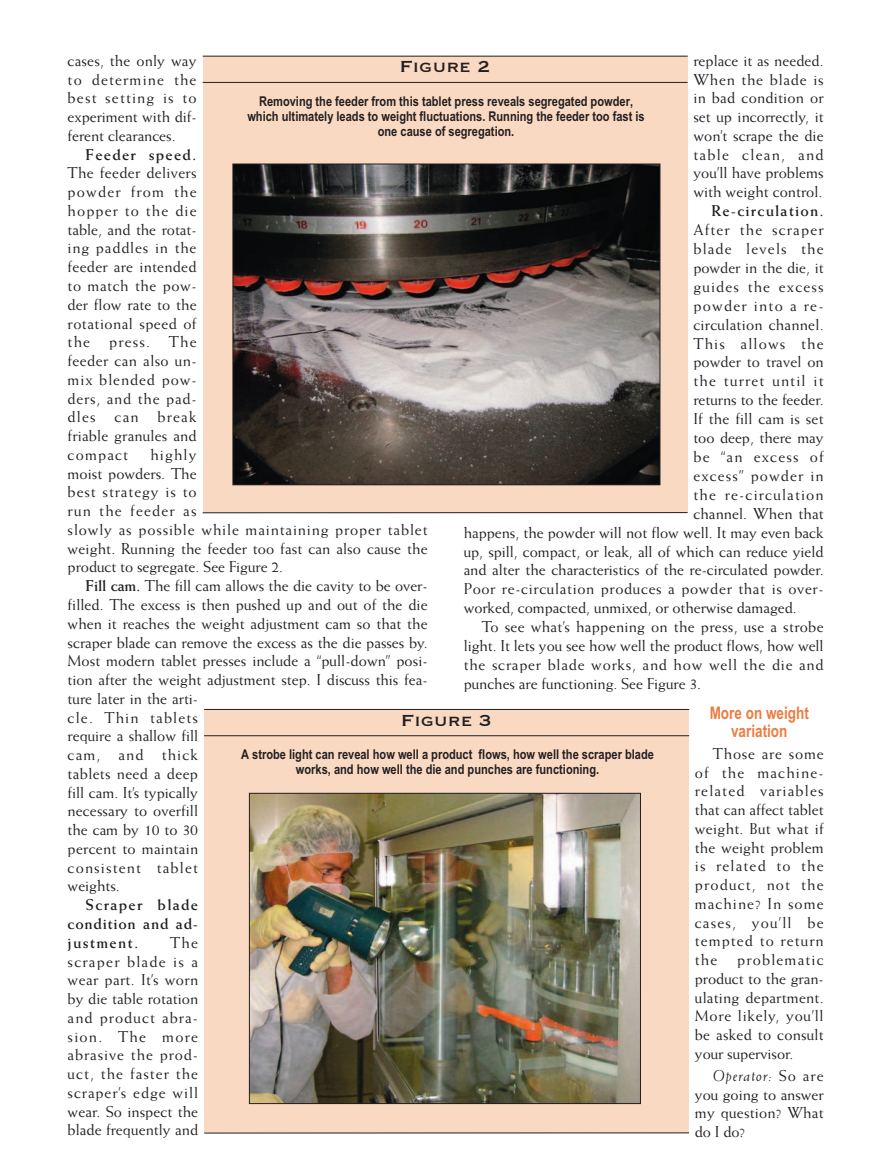
<style>
.page{position:relative;width:877px;height:1174px;background:#fff}
.page>*{position:absolute;margin:0;border:0;box-sizing:border-box;transform-origin:0 0}
.t1{font:21px "Copperplate";color:#231f20}
.t2{font:700 17.4px/18px "Arial Narrow";color:#eb7d42;text-align:center;scale:.95 1}
.t3{font:15.75px/18.8px "Weiss";color:#231f20;text-align:justify}
.t4{font:15.75px "Weiss";letter-spacing:.07em;color:#231f20}
.t5{font:700 15.75px/18.8px "Weiss";letter-spacing:.08em;color:#231f20;text-align:justify}
.t6{font:15.75px "Weiss";letter-spacing:.04em;color:#231f20}
.t7{font:15.75px "Weiss";letter-spacing:.045em;color:#231f20}
.t8{font:15.75px "Weiss";letter-spacing:.065em;color:#231f20}
.t9{font:15.75px "Weiss";letter-spacing:.075em;color:#231f20}
.t10{font:700 13.5px/15px "Arial Narrow";color:#231f20;text-align:center}
.s1{font-style:italic}
.s2{font-weight:700}
</style>
<div class="page">
<img style="left:202px;top:55px;width:488px;height:1079px">
<p class="t3" style="left:68px;top:52px;width:131px">cases, the only way to determine the best setting is to experiment with dif&shy;ferent clearances.</p>
<p class="t5" style="left:86px;top:146px;width:113px">Feeder speed.</p>
<p class="t3" style="left:68px;top:165px;width:131px">The feeder delivers powder from the hopper to the die table, and the rotat&shy;ing paddles in the feeder are intended to match the pow&shy;der flow rate to the rotational speed of the press. The feeder can also un&shy;mix blended pow&shy;ders, and the pad&shy;dles can break friable granules and compact</p>
<p class="t3" style="left:693px;top:52px;width:132px">replace it as needed.<br>When the blade is in bad condition or set up incorrectly, it won’t scrape the die table clean, and you’ll have problems with weight control.</p>
<p class="t5" style="left:711px;top:203px;width:114px">Re-circulation.</p>
<p class="t4" style="left:693px;top:223px;width:132px">After the scraper</p>
<p class="t4" style="left:693px;top:242px;width:132px">blade levels the</p>
<p class="t3" style="left:693px;top:259px;width:132px">powder in the die, it</p>
<p class="t4" style="left:693px;top:280px;width:132px">guides the excess</p>
<p class="t9" style="left:693px;top:299px;width:132px">powder into a re-</p>
<p class="t3" style="left:693px;top:316px;width:132px">circulation channel.</p>
<p class="t4" style="left:693px;top:337px;width:132px">This allows the</p>
<p class="t3" style="left:693px;top:354px;width:132px">powder to travel on</p>
<p class="t4" style="left:693px;top:374px;width:132px">the turret until it</p>
<p class="t3" style="left:693px;top:391px;width:132px">returns to the feeder.</p>
<p class="t3" style="left:693px;top:410px;width:132px">If the fill cam is set</p>
<p class="t3" style="left:693px;top:429px;width:132px">too deep, there may</p>
<p class="t4" style="left:693px;top:450px;width:132px">be “an excess of</p>
<p class="t8" style="left:693px;top:469px;width:132px">excess” powder in</p>
<p class="t4" style="left:693px;top:488px;width:132px">the re-circulation</p>
<p class="t3" style="left:693px;top:505px;width:132px">channel. When that</p>
<p class="t3" style="left:464px;top:524px;width:362px">happens, the powder will not flow well. It may even back</p>
<p class="t3" style="left:464px;top:543px;width:362px">up, spill, compact, or leak, all of which can reduce yield</p>
<p class="t3" style="left:464px;top:561px;width:362px">and alter the characteristics of the re-circulated powder.</p>
<p class="t6" style="left:464px;top:582px;width:361px">Poor re-circulation produces a powder that is over-</p>
<p class="t3" style="left:464px;top:599px;width:335px">worked, compacted, unmixed, or otherwise damaged.</p>
<p class="t3" style="left:482px;top:618px;width:344px">To see what’s happening on the press, use a strobe</p>
<p class="t3" style="left:464px;top:637px;width:362px">light. It lets you see how well the product flows, how well</p>
<p class="t7" style="left:464px;top:658px;width:361px">the scraper blade works, and how well the die and</p>
<p class="t3" style="left:464px;top:675px;width:239px">punches are functioning. See Figure 3.</p>
<p class="t2" style="left:710px;top:705px;width:106px">More on weight variation</p>
<p class="t3" style="left:695px;top:745px;width:130px;text-indent:18px">Those are some of the machine&shy;related variables that can affect tablet weight. But what if the weight problem is related to the product, not the machine? In some cases, you’ll be tempted to return the problematic product to the gran&shy;ulating department.<br>More likely, you’ll be asked to consult your supervisor.</p>
<p class="t3" style="left:695px;top:1066px;width:130px;text-indent:18px"><span class="s1">Operator:</span> So are you going to answer my question? What do I do?</p>
<h1 class="t1" style="left:400px;top:53px;width:92px">Figure 2</h1>
<p class="t10" style="left:247px;top:95px;width:399px">Removing the feeder from this tablet press reveals segregated powder, which ultimately leads to weight fluctuations. Running the feeder too fast is one cause of segregation.</p>
<p class="t3" style="left:68px;top:446px;width:362px;text-align:left;text-indent:83px">highly<br>moist powders. The<br>best strategy is to<br>run the feeder as<br>slowly as possible while maintaining proper tablet weight. Running the feeder too fast can also cause the product to segregate. See Figure 2.</p>
<p class="t3" style="left:68px;top:577px;width:362px;text-align:left;text-indent:18px"><span class="s2">Fill cam.</span> The fill cam allows the die cavity to be over&shy;filled. The excess is then pushed up and out of the die when it reaches the weight adjustment cam so that the scraper blade can remove the excess as the die passes by.<br>Most modern tablet presses include a “pull-down” posi&shy;tion after the weight adjustment step. I discuss this fea&shy;ture later in the arti-<br>cle. Thin tablets<br>require a shallow fill<br>cam, and thick<br>tablets need a deep<br>fill cam. It’s typically<br>necessary to overfill<br>the cam by 10 to 30<br>percent to maintain<br>consistent tablet<br>weights.</p>
<p class="t5" style="left:68px;top:896px;width:132px;text-indent:18px">Scraper blade condition and ad&shy;justment.</p>
<h1 class="t1" style="left:401px;top:705px;width:92px">Figure 3</h1>
<p class="t10" style="left:241px;top:747px;width:414px">A strobe light can reveal how well a product flows, how well the scraper blade works, and how well the die and punches are functioning.</p>
<p class="t3" style="left:68px;top:933px;width:132px;text-indent:102px">The scraper blade is a wear part. It’s worn by die table rotation and product abra&shy;sion. The more abrasive the prod&shy;uct, the faster the scraper’s edge will wear. So inspect the blade frequently and</p>
</div>
